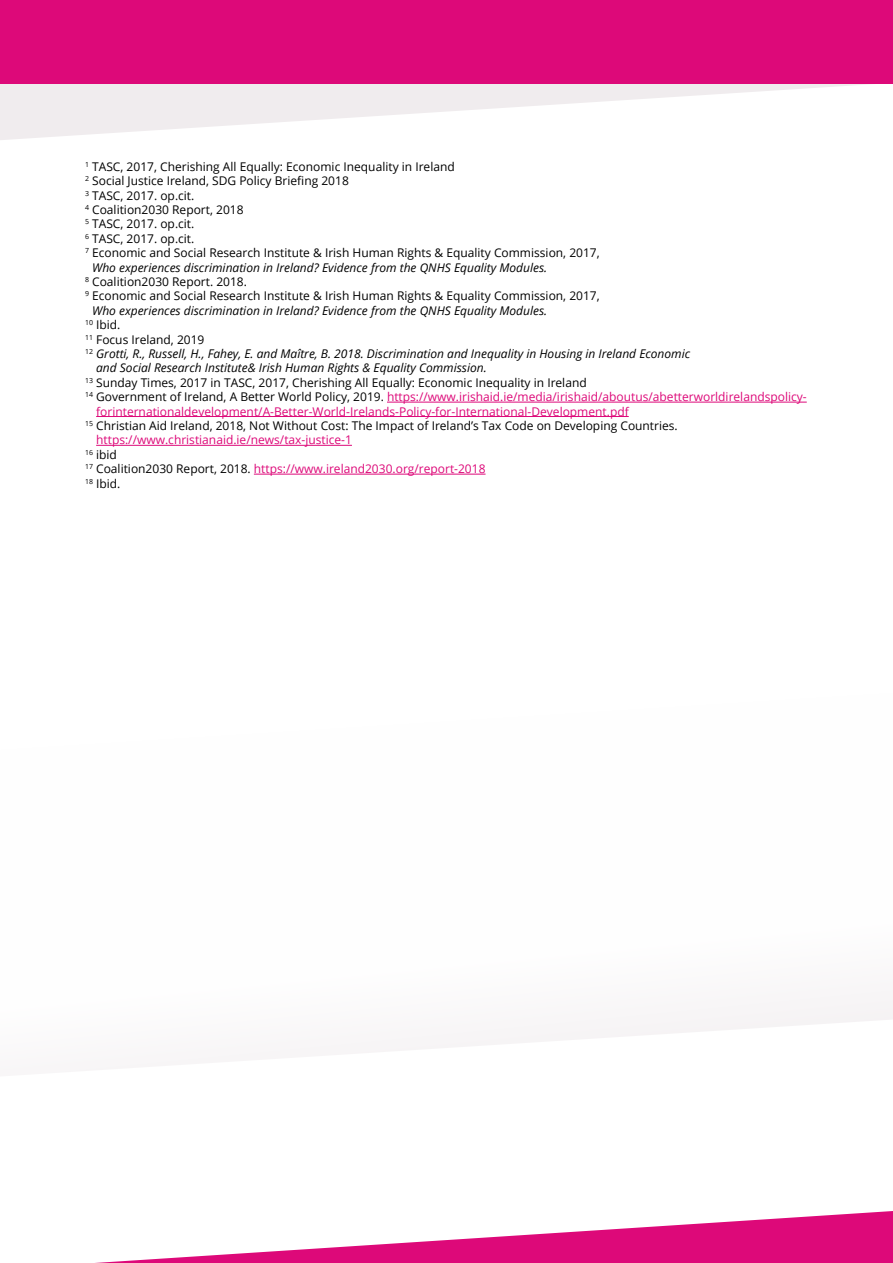
<style>
.page{position:relative;width:893px;height:1263px;background:#fff}
.page>*{position:absolute;margin:0;border:0;box-sizing:border-box;transform-origin:0 0}
.t1{font:12px/14.4px "Open Sans";color:#000}
.t2{font:12px/14.4px "Open Sans";color:#dd0979}
.t3{font:italic 12px/14.4px "Open Sans";color:#000}
.s1{font-style:italic}
.s2{color:#000}
.s3{color:#dd0979}
</style>
<div class="page">
<svg style="left:334px;top:1000px;width:559px;height:55px"></svg>
<svg style="left:0;top:84px;width:868px;height:56px;fill:#f0ecee"></svg>
<div style="left:0;top:0;width:893px;height:84px;background:#dd0979"></div>
<svg style="left:95px;top:1211px;width:798px;height:52px"></svg>
<hr style="left:387px;top:402px;width:420px;height:1px;background:#dd0979">
<hr style="left:96px;top:416px;width:533px;height:1px;background:#dd0979">
<hr style="left:96px;top:445px;width:256px;height:1px;background:#dd0979">
<hr style="left:254px;top:474px;width:232px;height:1px;background:#dd0979">
<p class="t1" style="left:85px;top:159px;width:371px"><sup>1</sup> TASC, 2017, Cherishing All Equally: Economic Inequality in Ireland</p>
<p class="t1" style="left:85px;top:173px;width:265px"><sup>2</sup> Social Justice Ireland, SDG Policy Briefing 2018</p>
<p class="t1" style="left:85px;top:188px;width:111px"><sup>3</sup> TASC, 2017. op.cit.</p>
<p class="t1" style="left:85px;top:202px;width:160px"><sup>4</sup> Coalition2030 Report, 2018</p>
<p class="t1" style="left:85px;top:216px;width:111px"><sup>5</sup> TASC, 2017. op.cit.</p>
<p class="t1" style="left:85px;top:231px;width:111px"><sup>6</sup> TASC, 2017. op.cit.</p>
<p class="t1" style="left:92px;top:245px;width:509px;text-indent:-7px"><sup>7</sup> Economic and Social Research Institute &amp; Irish Human Rights &amp; Equality Commission, 2017,<br><span class="s1">Who experiences discrimination in Ireland? Evidence from the QNHS Equality Modules.</span></p>
<p class="t1" style="left:85px;top:274px;width:163px"><sup>8</sup> Coalition2030 Report. 2018.</p>
<p class="t1" style="left:92px;top:288px;width:509px;text-indent:-7px"><sup>9</sup> Economic and Social Research Institute &amp; Irish Human Rights &amp; Equality Commission, 2017,<br><span class="s1">Who experiences discrimination in Ireland? Evidence from the QNHS Equality Modules.</span></p>
<p class="t1" style="left:85px;top:317px;width:37px"><sup>10</sup> Ibid.</p>
<p class="t1" style="left:85px;top:332px;width:121px"><sup>11</sup> Focus Ireland, 2019</p>
<p class="t3" style="left:96px;top:346px;width:595px;text-indent:-11px"><sup>12</sup> Grotti, R., Russell, H., Fahey, E. and Maître, B. 2018. Discrimination and Inequality in Housing in Ireland Economic and Social Research Institute&amp; Irish Human Rights &amp; Equality Commission.</p>
<p class="t1" style="left:85px;top:375px;width:503px"><sup>13</sup> Sunday Times, 2017 in TASC, 2017, Cherishing All Equally: Economic Inequality in Ireland</p>
<p class="t2" style="left:96px;top:389px;width:712px;text-indent:-11px"><sup>14</sup> <span class="s2">Government of Ireland, A Better World Policy, 2019.</span> https://www.irishaid.ie/media/irishaid/aboutus/abetterworldirelandspolicy&shy;forinternationaldevelopment/A-Better-World-Irelands-Policy-for-International-Development.pdf</p>
<p class="t1" style="left:96px;top:418px;width:583px;text-indent:-11px"><sup>15</sup> Christian Aid Ireland, 2018, Not Without Cost: The Impact of Ireland’s Tax Code on Developing Countries. <span class="s3">https://www.christianaid.ie/news/tax-justice-1</span></p>
<p class="t1" style="left:85px;top:447px;width:33px"><sup>16</sup> ibid</p>
<p class="t2" style="left:85px;top:461px;width:402px"><sup>17</sup> <span class="s2">Coalition2030 Report, 2018.</span> https://www.ireland2030.org/report-2018</p>
<p class="t1" style="left:85px;top:476px;width:37px"><sup>18</sup> Ibid.</p>
</div>
